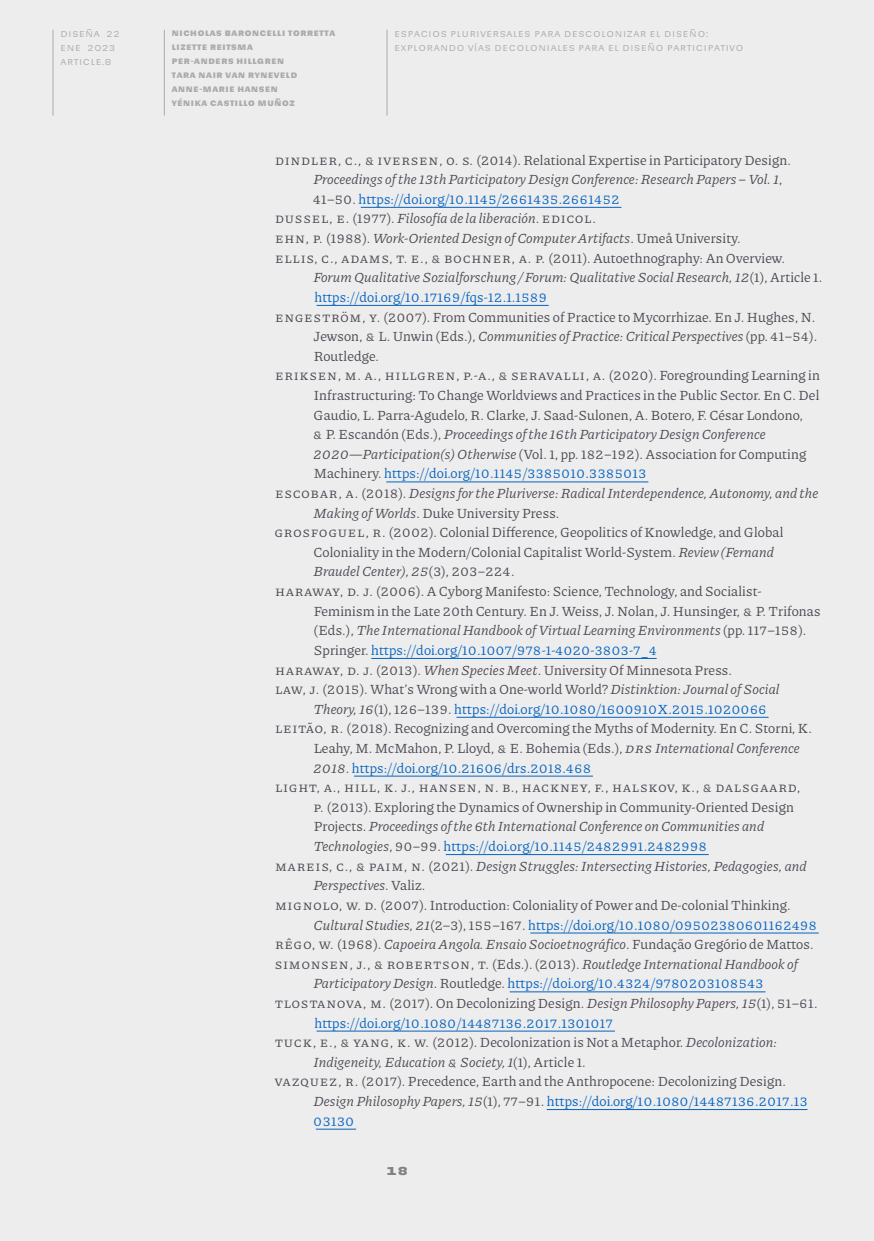
<style>
.page{position:relative;width:874px;height:1241px;background:#fff}
.page>*{position:absolute;margin:0;border:0;box-sizing:border-box;transform-origin:0 0}
.Referencias{font:14px/19.6px "Piazzolla";letter-spacing:.01em;color:#4c4651}
.Referencias-2{font:italic 14px/19.6px "Piazzolla";letter-spacing:.01em;color:#4c4651}
.Referencias-3{font:14px/19.6px "Piazzolla";letter-spacing:.03em;color:#4c4651}
.t1{font:700 14px "Sudamerican Grotesk";color:#828282}
.t2{font:10.5px/14px "Sudamerican Grotesk";letter-spacing:.07em;color:#ababab}
.t3{font:700 9.62px/14px "Sudamerican Grotesk";letter-spacing:.07em;color:#ababab}
.s1{font-style:italic}
.s2{color:#0563c1}
.s3{font-style:normal}
.s4{font-style:normal;color:#0563c1}
</style>
<div class="page">
<div style="left:0;top:0;width:873px;height:1240px;background:#ededed"></div>
<hr style="left:52px;top:30px;width:1px;height:85px;background:#ababab">
<hr style="left:164px;top:30px;width:1px;height:85px;background:#ababab">
<hr style="left:386px;top:30px;width:1px;height:85px;background:#ababab">
<hr style="left:360px;top:207px;width:261px;height:1px;background:#0563c1">
<hr style="left:316px;top:305px;width:232px;height:1px;background:#0563c1">
<hr style="left:386px;top:481px;width:262px;height:1px;background:#0563c1">
<hr style="left:371px;top:658px;width:285px;height:1px;background:#0563c1">
<hr style="left:456px;top:717px;width:312px;height:1px;background:#0563c1">
<hr style="left:354px;top:775px;width:238px;height:1px;background:#0563c1">
<hr style="left:445px;top:854px;width:263px;height:1px;background:#0563c1">
<hr style="left:530px;top:932px;width:288px;height:1px;background:#0563c1">
<hr style="left:509px;top:991px;width:256px;height:1px;background:#0563c1">
<hr style="left:316px;top:1030px;width:298px;height:1px;background:#0563c1">
<hr style="left:546px;top:1109px;width:261px;height:1px;background:#0563c1">
<hr style="left:315px;top:1128px;width:41px;height:1px;background:#0563c1">
<p class="t2" style="left:60px;top:26px;width:61px">Diseña 22 ene 2023 article.8</p>
<p class="t3" style="left:172px;top:25px;width:165px">Nicholas Baroncelli Torretta<br>Lizette Reitsma<br>Per-Anders Hillgren<br>Tara Nair van Ryneveld<br>Ann</p>
<p class="t3" style="left:172px;top:81px;width:124px;text-align:center">e-Marie Hansen<br>Yénika Castillo Muñoz</p>
<p class="t2" style="left:394px;top:26px;width:350px">Espacios plurive rsales para descolonizar e l dise ño:<br>Explorando vías de coloniales para e l dise ño participativo</p>
<p class="Referencias" style="left:313px;top:149px;width:479px;text-indent:-38px">Dindler, C., &amp; Iversen, O. S. (2014). Relational Expertise in Participatory Design.<br><span class="s1">Proceedings of the 13th Participatory Design Conference: Research Papers – Vol. 1</span>,<br>41–50. <span class="s2">https://doi.org/10.1145/2661435.2661452</span></p>
<p class="Referencias" style="left:275px;top:208px;width:322px">Dussel, E . (1977). <span class="s1">Filosofía de la liberación</span>. E DICOL .</p>
<p class="Referencias-2" style="left:275px;top:228px;width:467px"><span class="s3">Eh n, P. (1988).</span> Work-Oriented Design of Computer Artifacts<span class="s3">. Umeå University.</span></p>
<p class="Referencias" style="left:313px;top:247px;width:510px;text-indent:-38px">E llis, C., Adams, T. E ., &amp; Boch ner, A. P. (2011). Autoethnography: An Overview.<br><span class="s1">Forum Qualitative Sozialforschung / Forum: Qualitative Social Research, 12</span>(1), Article 1. <span class="s2">https://doi.org/10.17169/fqs-12.1.1589</span></p>
<p class="Referencias" style="left:313px;top:306px;width:505px;text-indent:-38px">E ngest röm, Y. (2007). From Communities of Practice to Mycorrhizae. En J. Hughes, N.<br>Jewson, &amp; L. Unwin (Eds.), <span class="s1">Communities of Practice: Critical Perspectives</span> (pp. 41–54).<br>Routledge.</p>
<p class="Referencias" style="left:313px;top:365px;width:508px;text-indent:-38px">Eriksen, M. A., Hillgren, P.-A., &amp; Seravalli, A. (2020). Foregrounding Learning in Infrastructuring: To Change Worldviews and Practices in the Public Sector. En C. Del Gaudio, L. Parra-Agudelo, R. Clarke, J. Saad-Sulonen, A. Botero, F. César Londono,<br>&amp; P. Escandón (Eds.), <span class="s1">Proceedings of the 16th Participatory Design Conference 2020—Participation(s) Otherwise</span> (Vol. 1, pp. 182–192). Association for Computing Machinery. <span class="s2">https://doi.org/10.1145/3385010.3385013</span></p>
<p class="Referencias-2" style="left:313px;top:483px;width:506px;text-indent:-38px"><span class="s3">E sc obar, A. (2018).</span> Designs for the Pluriverse: Radical Interdependence, Autonomy, and the<br>Making of Worlds<span class="s3">. Duke University Press.</span></p>
<p class="Referencias" style="left:313px;top:522px;width:471px;text-indent:-39px">Grosf oguel, R. (2002). Colonial Difference, Geopolitics of Knowledge, and Global<br>Coloniality in the Modern/Colonial Capitalist World-System. <span class="s1">Review (Fernand<br>Braudel Center), 25</span>(3), 203–224.</p>
<p class="Referencias" style="left:313px;top:581px;width:508px;text-indent:-39px">Haraway, D. J. (2006). A Cyborg Manifesto: Science, Technology, and Socialist-Feminism in the Late 20th Century. En J. Weiss, J. Nolan, J. Hunsinger, &amp; P. Trifonas (Eds.), <span class="s1">The International Handbook of Virtual Learning Environments</span> (pp. 117–158).<br>Springer. <span class="s2">https://doi.org/10.1007/978-1-4020-3803-7_4</span></p>
<p class="Referencias" style="left:275px;top:659px;width:458px">Haraway, D. J. (2013). <span class="s1">When Species Meet</span>. University Of Minnesota Press.</p>
<p class="Referencias" style="left:313px;top:679px;width:467px;text-indent:-38px">Law, J. (2015). What’s Wrong with a One-world World? <span class="s1">Distinktion: Journal of Social<br>Theory, 16</span>(1), 126–139. <span class="s2">https://doi.org/10.1080/1600910X.2015.1020066</span></p>
<p class="Referencias" style="left:313px;top:718px;width:499px;text-indent:-38px">Leitão, R. (2018). Recognizing and Overcoming the Myths of Modernity. En C. Storni, K.<br>Leahy, M. McMahon, P. Lloyd, &amp; E. Bohemia (Eds.), <span class="s1">DRS International Conference<br>2018</span>. <span class="s2">https://doi.org/10.21606/drs.2018.468</span></p>
<p class="Referencias" style="left:275px;top:777px;width:24px">Light</p>
<p class="Referencias" style="left:316px;top:777px;width:226px">, A., Hill, K. J., Hansen, N. B., Hack</p>
<p class="Referencias" style="left:559px;top:777px;width:200px">ney, F., Halskov, K., &amp; Dalsgaa</p>
<p class="Referencias" style="left:313px;top:777px;width:488px;text-indent:465px">rd, P. (2013). Exploring the Dynamics of Ownership in Community-Oriented Design Projects. <span class="s1">Proceedings of the 6th International Conference on Communities and Technologies</span>, 90–99. <span class="s2">https://doi.org/10.1145/2482991.2482998</span></p>
<p class="Referencias-2" style="left:313px;top:855px;width:494px;text-indent:-38px"><span class="s3">Ma reis, C., &amp; Paim, N. (2021).</span> Design Struggles: Intersecting Histories, Pedagogies, and<br>Perspectives<span class="s3">. Valiz.</span></p>
<p class="Referencias" style="left:313px;top:894px;width:504px;text-indent:-38px">Mignolo, W. D. (2007). Introduction: Coloniality of Power and De-colonial Thinking.<br><span class="s1">Cultural Studies, 21</span>(2–3), 155–167. <span class="s2">https://doi.org/10.1080/09502380601162498</span></p>
<p class="Referencias" style="left:275px;top:933px;width:540px">Rêgo, W. (1968). <span class="s1">Capoeira Angola. Ensaio Socioetnográfico</span>. Fundação Gregório de Mattos.</p>
<p class="Referencias-2" style="left:275px;top:953px;width:524px;text-align:center"><span class="s3">S imonsen, J., &amp; Robert son, T. (Eds.). (2013).</span> Routledge International Handbook of<br>Participatory Design<span class="s3">. Routledge.</span> <span class="s4">https://doi.org/10.4324/9780203108543</span></p>
<p class="Referencias-3" style="left:314px;top:992px;width:504px;text-indent:-40px">Tlosta nova, M. (2017). On Decolonizing Design. <span class="s1">Design Philosophy Papers, 15</span>(1), 51–61. <span class="s2">https://doi.org/10.1080/14487136.2017.1301017</span></p>
<p class="Referencias" style="left:313px;top:1031px;width:465px;text-indent:-39px">Tuck , E ., &amp; Ya ng, K. W. (2012). Decolonization is Not a Metaphor. <span class="s1">Decolonization:<br>Indigeneity, Education &amp; Society, 1</span>(1), Article 1.</p>
<p class="Referencias" style="left:313px;top:1071px;width:495px;text-indent:-39px">Va zquez, R. (2017). Precedence, Earth and the Anthropocene: Decolonizing Design.<br><span class="s1">Design Philosophy Papers, 15</span>(1), 77–91. <span class="s2">https://doi.org/10.1080/14487136.2017.13<br>03130</span></p>
<p class="t1" style="left:386px;top:1158px;width:23px">18</p>
</div>
